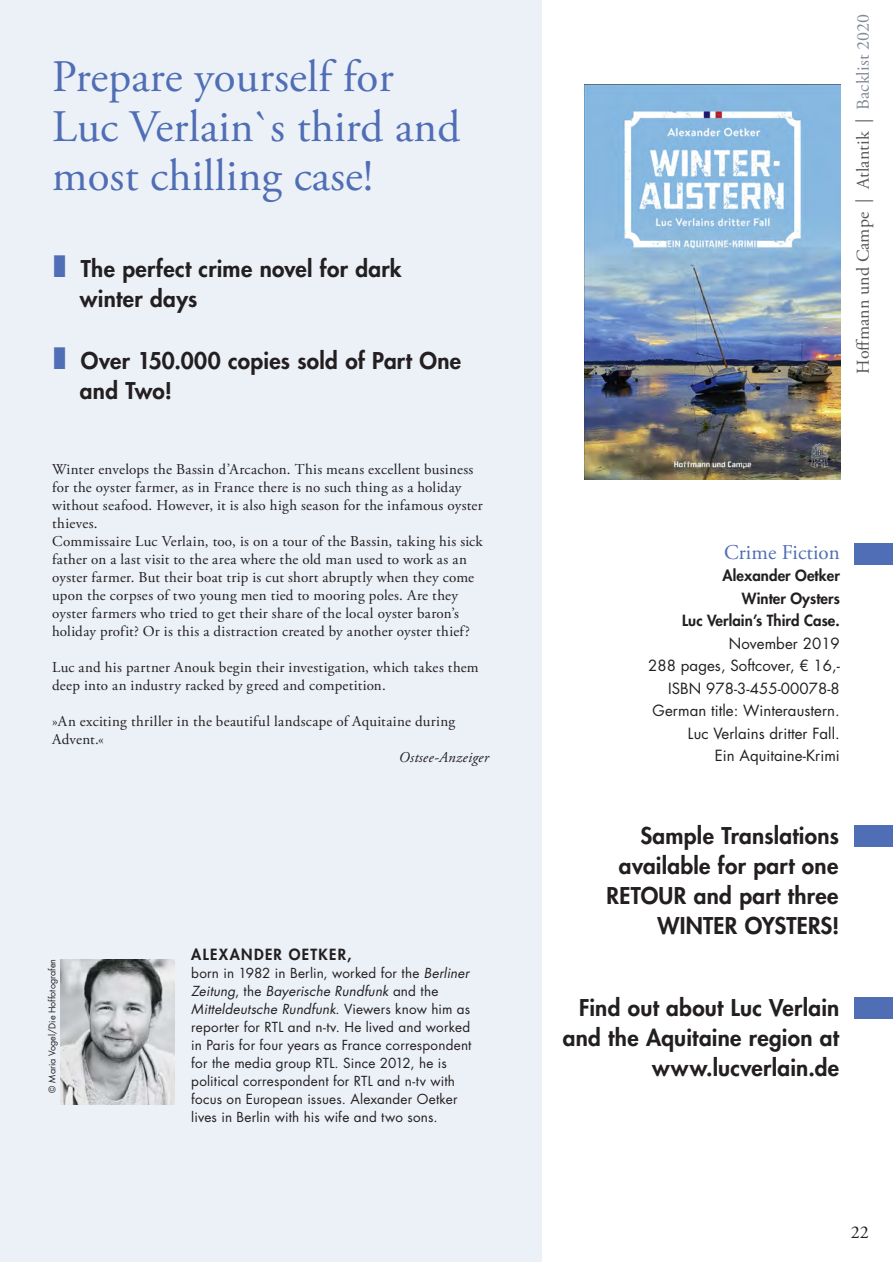
<style>
.page{position:relative;width:893px;height:1263px;background:#fff}
.page>*{position:absolute;margin:0;border:0;box-sizing:border-box;transform-origin:0 0}
.t1{font:45px/49.5px "Adobe Garamond Pro";letter-spacing:.005em;color:#506eb5}
.t2{font:800 22.5px/30px "Futura Std";letter-spacing:.01em;color:#231f20}
.t3{font:21px "Adobe Garamond Pro";letter-spacing:.005em;color:#506eb5}
.t4{font:18px "Adobe Garamond Pro";letter-spacing:.005em;color:#57585a}
.t5{font:18px "Adobe Garamond Pro";letter-spacing:.005em;color:#838a97}
.t6{font:18px "Adobe Garamond Pro";color:#231f20}
.t7{font:15px/18px "Adobe Garamond Pro";letter-spacing:.02em;color:#231f20}
.t8{font:15px/22.5px "Futura Std";letter-spacing:.005em;color:#231f20;text-align:right}
.t9{font:800 15px/22.5px "Futura Std";letter-spacing:.005em;color:#231f20;text-align:right}
.t10{font:800 15px "Futura Std";letter-spacing:.085em;color:#231f20}
.t11{font:italic 15px "Adobe Garamond Pro";letter-spacing:.02em;color:#231f20}
.t12{font:13.5px/18px "Futura Std";letter-spacing:.015em;color:#231f20}
.t13{font:9px "Futura Std";color:#231f20}
.s1{color:#506eb5}
.s2{font-style:italic}
</style>
<div class="page">
<div style="left:0;top:1px;width:541px;height:1261px;background:#ecf1f8"></div>
<div style="left:855px;top:543px;width:38px;height:22px;background:#506eb5"></div>
<div style="left:855px;top:998px;width:38px;height:21px;background:#506eb5"></div>
<div style="left:855px;top:825px;width:38px;height:21px;background:#506eb5"></div>
<img style="left:584px;top:84px;width:256px;height:396px">
<img style="left:60px;top:959px;width:114px;height:146px">
<h1 class="t1" style="left:52px;top:54px;width:410px">Prepare yourself for<br>Luc Verlain`s third and most chilling case!</h1>
<h2 class="t2" style="left:80px;top:254px;width:323px;text-indent:-27px"><span class="s1">❚</span> The perfect crime novel for dark winter days</h2>
<h2 class="t2" style="left:80px;top:346px;width:383px;text-indent:-27px"><span class="s1">❚</span> Over 150.000 copies sold of Part One and Two!</h2>
<p class="t7" style="left:52px;top:461px;width:432px">Winter envelops the Bassin d’Arcachon. This means excellent business for the oyster farmer, as in France there is no such thing as a holiday without seafood. However, it is also high season for the infamous oyster thieves.<br>Commissaire Luc Verlain, too, is on a tour of the Bassin, taking his sick father on a last visit to the area where the old man used to work as an oyster farmer. But their boat trip is cut short abruptly when they come upon the corpses of two young men tied to mooring poles. Are they oyster farmers who tried to get their share of the local oyster baron’s holiday profit? Or is this a distraction created by another oyster thief?</p>
<p class="t7" style="left:52px;top:659px;width:428px">Luc and his partner Anouk begin their investigation, which takes them deep into an industry racked by greed and competition.</p>
<p class="t7" style="left:52px;top:713px;width:405px">»An exciting thriller in the beautiful landscape of Aquitaine during<br>Advent.«</p>
<p class="t11" style="left:399px;top:748px;width:92px">Ostsee-Anzeiger</p>
<p class="t13" style="left:47px;top:1092px;width:135px;rotate:-90deg">© Maria Vogel/Die Hoffotografen</p>
<p class="t10" style="left:191px;top:945px;width:162px">ALEXANDER OETKER,</p>
<p class="t12" style="left:191px;top:965px;width:282px">born in 1982 in Berlin, worked for the <span class="s2">Berliner Zeitung</span>, the <span class="s2">Bayerische Rundfunk</span> and the <span class="s2">Mitteldeutsche Rundfunk</span>. Viewers know him as reporter for RTL and n-tv. He lived and worked in Paris for four years as France correspondent for the media group RTL. Since 2012, he is political correspondent for RTL and n-tv with focus on European issues. Alexander Oetker lives in Berlin with his wife and two sons.</p>
<p class="t5" style="left:852px;top:110px;width:97px;rotate:-90deg">Backlist 2020</p>
<p class="t4" style="left:852px;top:374px;width:353px;rotate:-90deg">Hoffmann und Campe | Atlantik | Spring 2020</p>
<h3 class="t3" style="left:724px;top:539px;width:117px">Crime Fiction</h3>
<p class="t9" style="left:682px;top:564px;width:159px">Alexander Oetker<br>Winter Oysters<br>Luc Verlain’s Third Case.</p>
<p class="t8" style="left:648px;top:632px;width:193px">November 2019<br>288 pages, Softcover, € 16,-<br>ISBN 978-3-455-00078-8<br>German title: Winteraustern.<br>Luc Verlains dritter Fall.<br>Ein Aquitaine-Krimi</p>
<h2 class="t2" style="left:607px;top:820px;width:234px;text-align:right">Sample Translations available for part one<br>RETOUR and part three<br>WINTER OYSTERS!</h2>
<h2 class="t2" style="left:563px;top:993px;width:278px;text-align:right">Find out about Luc Verlain and the Aquitaine region at www.lucverlain.de</h2>
<p class="t6" style="left:851px;top:1221px;width:19px">22</p>
</div>
